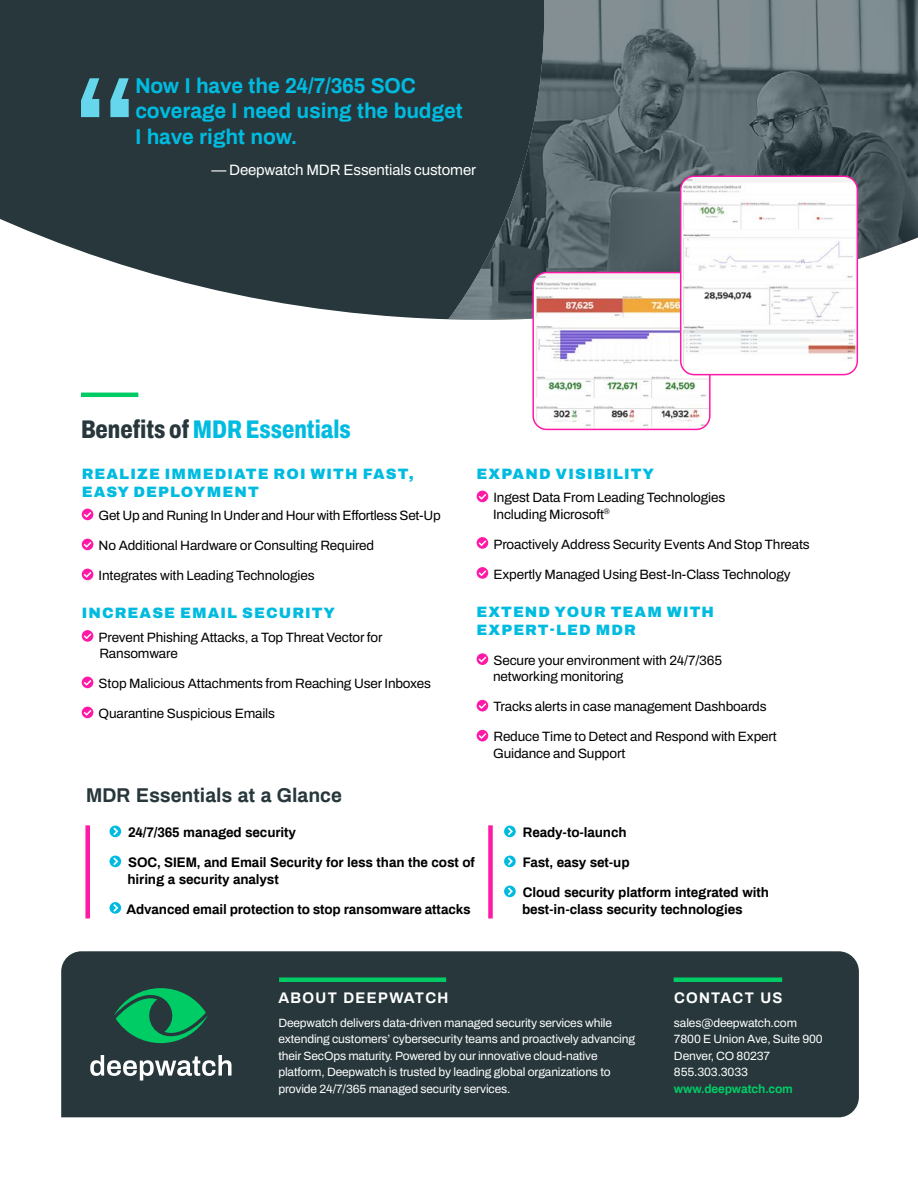
<style>
.page{position:relative;width:918px;height:1188px;background:#fff}
.page>*{position:absolute;margin:0;border:0;box-sizing:border-box;transform-origin:0 0}
.t1{font:700 132.45px "Archivo";color:#66d6ec}
.t2{font:600 25.5px "Archivo";color:#00bbe0}
.t3{font:700 21px/25.5px "Archivo";letter-spacing:-.01em;color:#00bbe0}
.t4{font:700 19.5px "Archivo";color:#27373c}
.t5{font:900 15px/18px "Archivo";letter-spacing:.075em;color:#00bbe0}
.t6{font:600 15px "Archivo";letter-spacing:-.01em;color:#fff}
.t7{font:700 15px "Archivo";letter-spacing:.085em;color:#fff}
.t8{font:600 13.5px/16.5px "Archivo";letter-spacing:-.01em;color:#000}
.t9{font:700 13.5px/16.5px "Archivo";letter-spacing:-.01em;color:#000}
.t10{font:600 12px/16.5px "Archivo";letter-spacing:-.01em;color:#fff}
.t11{font:700 12px "Archivo";letter-spacing:-.01em;color:#0c6}
.s1{color:#27373c}
</style>
<div class="page">
<svg style="left:0;top:0;width:413px;height:318px;background:#404e53"></svg>
<div style="left:413px;top:0;width:35px;height:320px;background:#27373c"></div>
<img style="left:448px;top:0;width:470px;height:321px">
<img style="left:533px;top:273px;width:14px;height:154px">
<div style="left:532px;top:272px;width:179px;height:158px;border:2px solid #ff19a7;border-radius:13px"></div>
<img style="left:681px;top:176px;width:176px;height:199px">
<div style="left:680px;top:176px;width:178px;height:199px;border:2px solid #ff19a7;border-radius:13px"></div>
<hr style="left:81px;top:393px;width:57px;height:4px;background:#0c6">
<svg style="left:82px;top:509px;width:11px;height:11px"></svg>
<svg style="left:82px;top:539px;width:11px;height:11px"></svg>
<svg style="left:82px;top:569px;width:11px;height:11px"></svg>
<svg style="left:82px;top:630px;width:11px;height:12px"></svg>
<svg style="left:82px;top:677px;width:11px;height:11px"></svg>
<svg style="left:82px;top:707px;width:11px;height:11px"></svg>
<svg style="left:477px;top:491px;width:11px;height:11px"></svg>
<svg style="left:477px;top:537px;width:11px;height:12px"></svg>
<svg style="left:477px;top:567px;width:11px;height:12px"></svg>
<svg style="left:477px;top:653px;width:11px;height:12px"></svg>
<svg style="left:477px;top:700px;width:11px;height:11px"></svg>
<svg style="left:477px;top:730px;width:11px;height:11px"></svg>
<svg style="left:110px;top:826px;width:11px;height:11px"></svg>
<svg style="left:110px;top:856px;width:11px;height:11px"></svg>
<svg style="left:110px;top:902px;width:11px;height:12px"></svg>
<svg style="left:504px;top:826px;width:12px;height:11px"></svg>
<svg style="left:504px;top:856px;width:12px;height:11px"></svg>
<svg style="left:504px;top:886px;width:12px;height:11px"></svg>
<div style="left:85px;top:825px;width:5px;height:94px;background:#ff19a7"></div>
<div style="left:488px;top:825px;width:5px;height:94px;background:#ff19a7"></div>
<div style="left:61px;top:951px;width:798px;height:166px;background:#27373c"></div>
<div style="left:279px;top:977px;width:167px;height:5px;background:#0c6"></div>
<div style="left:674px;top:977px;width:108px;height:5px;background:#0c6"></div>
<svg style="left:114px;top:988px;width:94px;height:55px;background:#128552"></svg>
<svg style="left:90px;top:1055px;width:142px;height:26px"></svg>
<h1 class="t1" style="left:72px;top:26px;width:68px">“</h1>
<h3 class="t3" style="left:135px;top:72px;width:329px">Now I have the 24/7/365 SOC coverage I need using the budget<br>I have right now.</h3>
<p class="t6" style="left:211px;top:159px;width:266px">— Deepwatch MDR Essentials customer</p>
<h2 class="t2" style="left:81px;top:410px;width:271px"><span class="s1">Benefits of</span> MDR Essentials</h2>
<p class="t5" style="left:82px;top:465px;width:334px">REALIZE IMMEDIATE ROI WITH FAST,<br>EASY DEPLOYMENT</p>
<p class="t8" style="left:99px;top:507px;width:344px">Get Up and Runing In Under and Hour with Effortless Set-Up</p>
<p class="t8" style="left:99px;top:537px;width:277px">No Additional Hardware or Consulting Required</p>
<p class="t8" style="left:99px;top:567px;width:218px">Integrates with Leading Technologies</p>
<p class="t5" style="left:82px;top:604px;width:255px">INCREASE EMAIL SECURITY</p>
<p class="t8" style="left:99px;top:629px;width:285px">Prevent Phishing Attacks, a Top Threat Vector for<br>Ransomware</p>
<p class="t8" style="left:99px;top:675px;width:334px">Stop Malicious Attachments from Reaching User Inboxes</p>
<p class="t8" style="left:99px;top:705px;width:178px">Quarantine Suspicious Emails</p>
<h3 class="t4" style="left:86px;top:781px;width:257px">MDR Essentials at a Glance</h3>
<p class="t5" style="left:477px;top:465px;width:179px">EXPAND VISIBILITY</p>
<p class="t8" style="left:493px;top:489px;width:234px">Ingest Data From Leading Technologies<br>Including Microsoft<sup>®</sup></p>
<p class="t8" style="left:493px;top:536px;width:318px">Proactively Address Security Events And Stop Threats</p>
<p class="t8" style="left:493px;top:566px;width:299px">Expertly Managed Using Best-In-Class Technology</p>
<p class="t5" style="left:477px;top:603px;width:239px">EXTEND YOUR TEAM WITH<br>EXPERT-LED MDR</p>
<p class="t8" style="left:493px;top:652px;width:231px">Secure your environment with 24/7/365 networking monitoring</p>
<p class="t8" style="left:493px;top:699px;width:275px">Tracks alerts in case management Dashboards</p>
<p class="t8" style="left:493px;top:729px;width:285px">Reduce Time to Detect and Respond with Expert<br>Guidance and Support</p>
<p class="t9" style="left:128px;top:824px;width:169px">24/7/365 managed security</p>
<p class="t9" style="left:128px;top:854px;width:349px">SOC, SIEM, and Email Security for less than the cost of hiring a security analyst</p>
<p class="t9" style="left:126px;top:900px;width:346px">Advanced email protection to stop ransomware attacks</p>
<p class="t9" style="left:523px;top:824px;width:105px">Ready-to-launch</p>
<p class="t9" style="left:523px;top:854px;width:108px">Fast, easy set-up</p>
<p class="t9" style="left:522px;top:884px;width:248px">Cloud security platform integrated with best-in-class security technologies</p>
<p class="t7" style="left:278px;top:987px;width:171px">ABOUT DEEPWATCH</p>
<p class="t10" style="left:278px;top:1014px;width:358px">Deepwatch delivers data-driven managed security services while extending customers’ cybersecurity teams and proactively advancing their SecOps maturity. Powered by our innovative cloud-native platform, Deepwatch is trusted by leading global organizations to provide 24/7/365 managed security services.</p>
<p class="t7" style="left:674px;top:987px;width:110px">CONTACT US</p>
<p class="t10" style="left:674px;top:1014px;width:150px">sales@deepwatch.com<br>7800 E Union Ave, Suite 900<br>Denver, CO 80237<br>855.303.3033</p>
<p class="t11" style="left:674px;top:1080px;width:121px">www.deepwatch.com</p>
</div>
